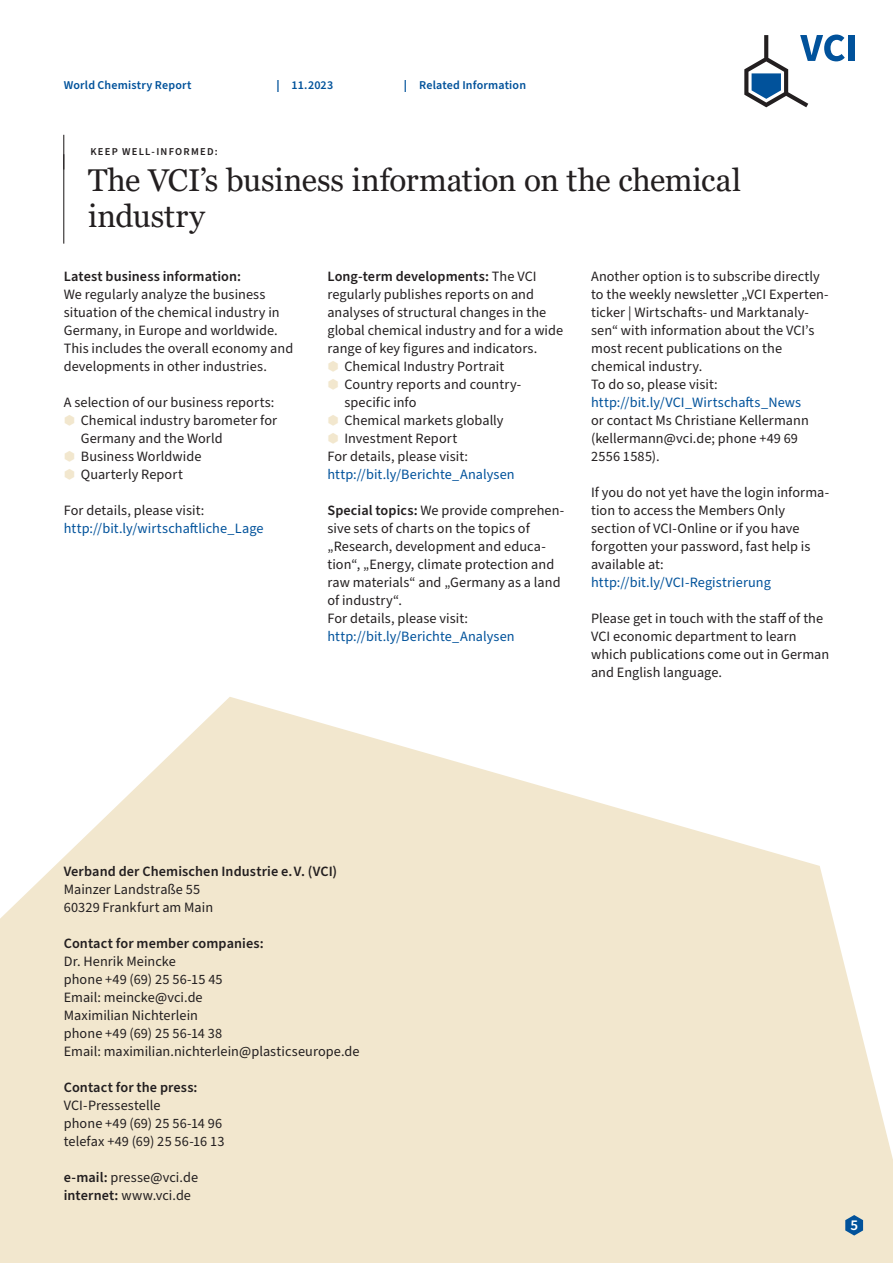
<style>
.page{position:relative;width:893px;height:1263px;background:#fff}
.page>*{position:absolute;margin:0;border:0;box-sizing:border-box;transform-origin:0 0}
.Headline{font:31.5px/36px "Georgia";letter-spacing:-.005em;color:#231f20}
.t1{font:600 15px "Source Sans Pro";color:#fff}
.Fließtext{font:14.25px/18px "Source Sans Pro";letter-spacing:.005em;color:#231f20}
.Fließtext-2{font:14.25px/18px "Source Sans Pro";letter-spacing:.005em;color:#01529b}
.Fließtext-3{font:600 14.25px "Source Sans Pro";letter-spacing:.01em;color:#231f20}
.Registerleiste_linksbündig{font:600 12px "Source Sans Pro";letter-spacing:.015em;color:#01529b}
.Dachzeile{font:600 10.5px "Source Sans Pro";letter-spacing:.12em;color:#231f20}
.s1{font-weight:700}
.s2{font-weight:600}
.s3{font-family:"VCI Hexagon";color:#f2e7ce}
.s4{color:#231f20}
.s5{color:#01529b}
</style>
<div class="page">
<svg style="left:0;top:697px;width:893px;height:566px;fill:#f2e7ce"></svg>
<svg style="left:744px;top:35px;width:101px;height:72px"></svg>
<div style="left:849px;top:35px;width:6px;height:26px;background:#01529b"></div>
<hr style="left:63px;top:135px;width:1px;height:35px;background:#231f20">
<hr style="left:63px;top:154px;width:1px;height:90px;background:#231f20">
<svg style="left:845px;top:1215px;width:18px;height:20px"></svg>
<p class="Registerleiste_linksbündig" style="left:64px;top:77px;width:129px">World Chemistry Report</p>
<p class="Registerleiste_linksbündig" style="left:276px;top:77px;width:58px"><span class="s1">|</span> 11.2023</p>
<p class="Registerleiste_linksbündig" style="left:404px;top:77px;width:124px"><span class="s1">|</span> Related Information</p>
<p class="Dachzeile" style="left:90px;top:145px;width:129px">KEEP WELL-INFORMED:</p>
<p class="Headline" style="left:88px;top:163px;width:654px">The VCI’s business information on the chemical industry</p>
<p class="Fließtext" style="left:64px;top:268px;width:231px"><span class="s2">Latest business information:<br></span>We -regularly analyze the business situation of the chemical industry in Germany, in Europe and worldwide.<br>This includes the overall economy and developments in other industries.</p>
<p class="Fließtext" style="left:64px;top:394px;width:212px">A selection of our business reports:</p>
<p class="Fließtext" style="left:81px;top:412px;width:198px;text-indent:-17px"><span class="s3">A</span> Chemical industry barometer for<br>Germany and the World</p>
<p class="Fließtext" style="left:64px;top:448px;width:139px"><span class="s3">A</span> Business Worldwide</p>
<p class="Fließtext" style="left:64px;top:466px;width:121px"><span class="s3">A</span> Quarterly Report</p>
<p class="Fließtext-2" style="left:64px;top:502px;width:201px"><span class="s4">For details, please visit: </span>http://bit.ly/wirtschaftliche_Lage</p>
<p class="Fließtext" style="left:327px;top:268px;width:237px"><span class="s2">Long-term developments:</span> The VCI regularly publishes reports on and analyses of structural changes in the global chemical industry and for a wide range of key figures and indicators.</p>
<p class="Fließtext" style="left:327px;top:358px;width:178px"><span class="s3">A</span> Chemical Industry Portrait</p>
<p class="Fließtext" style="left:344px;top:376px;width:178px;text-indent:-17px"><span class="s3">A</span> Country reports and country&shy;specific info</p>
<p class="Fließtext" style="left:327px;top:412px;width:178px"><span class="s3">A</span> Chemical markets globally</p>
<p class="Fließtext" style="left:327px;top:430px;width:131px"><span class="s3">A</span> Investment Report</p>
<p class="Fließtext-2" style="left:327px;top:448px;width:189px"><span class="s4">For details, please visit: </span>http://bit.ly/Berichte_Analysen</p>
<p class="Fließtext" style="left:327px;top:502px;width:238px"><span class="s2">Special topics:</span> We provide comprehen&shy;sive sets of charts on the topics of „Research, development and educa&shy;tion“, „Energy, climate protection and raw materials“ and „Germany as a land of industry“.<br>For details, please visit: <span class="s5">http://bit.ly/Berichte_Analysen</span></p>
<p class="Fließtext" style="left:591px;top:268px;width:239px">Another option is to subscribe directly to the weekly newsletter „VCI Experten&shy;ticker | Wirtschafts- und Marktanaly&shy;sen“ with information about the VCI’s most recent publications on the chemical industry.</p>
<p class="Fließtext" style="left:591px;top:376px;width:219px">To do so, please visit: <span class="s5">http://bit.ly/VCI_Wirtschafts_News </span>or contact Ms Christiane Kellermann (kellermann@vci.de; phone +49 69<br>2556 1585).</p>
<p class="Fließtext" style="left:591px;top:484px;width:240px">If you do not yet have the login informa&shy;tion to access the Members Only section of VCI-Online or if you have forgotten your password, fast help is available at: <span class="s5">http://bit.ly/VCI-Registrierung</span></p>
<p class="Fließtext" style="left:591px;top:610px;width:240px">Please get in touch with the staff of the VCI economic department to learn which publications come out in German and English language.</p>
<p class="Fließtext-3" style="left:64px;top:861px;width:275px">Verband der Chemischen Industrie e. V. (VCI)</p>
<p class="Fließtext" style="left:64px;top:880px;width:138px">Mainzer Landstraße 55</p>
<p class="Fließtext" style="left:64px;top:898px;width:151px">60329 Frankfurt am Main</p>
<p class="Fließtext-3" style="left:64px;top:933px;width:201px">Contact for member companies:</p>
<p class="Fließtext" style="left:64px;top:952px;width:114px">Dr. Henrik Meincke</p>
<p class="Fließtext" style="left:64px;top:970px;width:160px">phone +49 (69) 25 56-15 45</p>
<p class="Fließtext" style="left:64px;top:988px;width:140px">Email: meincke@vci.de</p>
<p class="Fließtext" style="left:64px;top:1006px;width:136px">Maximilian Nichterlein</p>
<p class="Fließtext" style="left:64px;top:1024px;width:160px">phone +49 (69) 25 56-14 38</p>
<p class="Fließtext" style="left:64px;top:1042px;width:297px">Email: maximilian.nichterlein@plasticseurope.de</p>
<p class="Fließtext-3" style="left:64px;top:1077px;width:135px">Contact for the press:</p>
<p class="Fließtext" style="left:64px;top:1096px;width:98px">VCI-Pressestelle</p>
<p class="Fließtext" style="left:64px;top:1114px;width:160px">phone +49 (69) 25 56-14 96</p>
<p class="Fließtext" style="left:64px;top:1132px;width:162px">telefax +49 (69) 25 56-16 13</p>
<p class="Fließtext" style="left:64px;top:1168px;width:136px"><span class="s2">e-mail:</span> presse@vci.de</p>
<p class="Fließtext" style="left:64px;top:1186px;width:129px"><span class="s2">internet:</span> www.vci.de</p>
<p class="t1" style="left:850px;top:1215px;width:9px">5</p>
</div>
